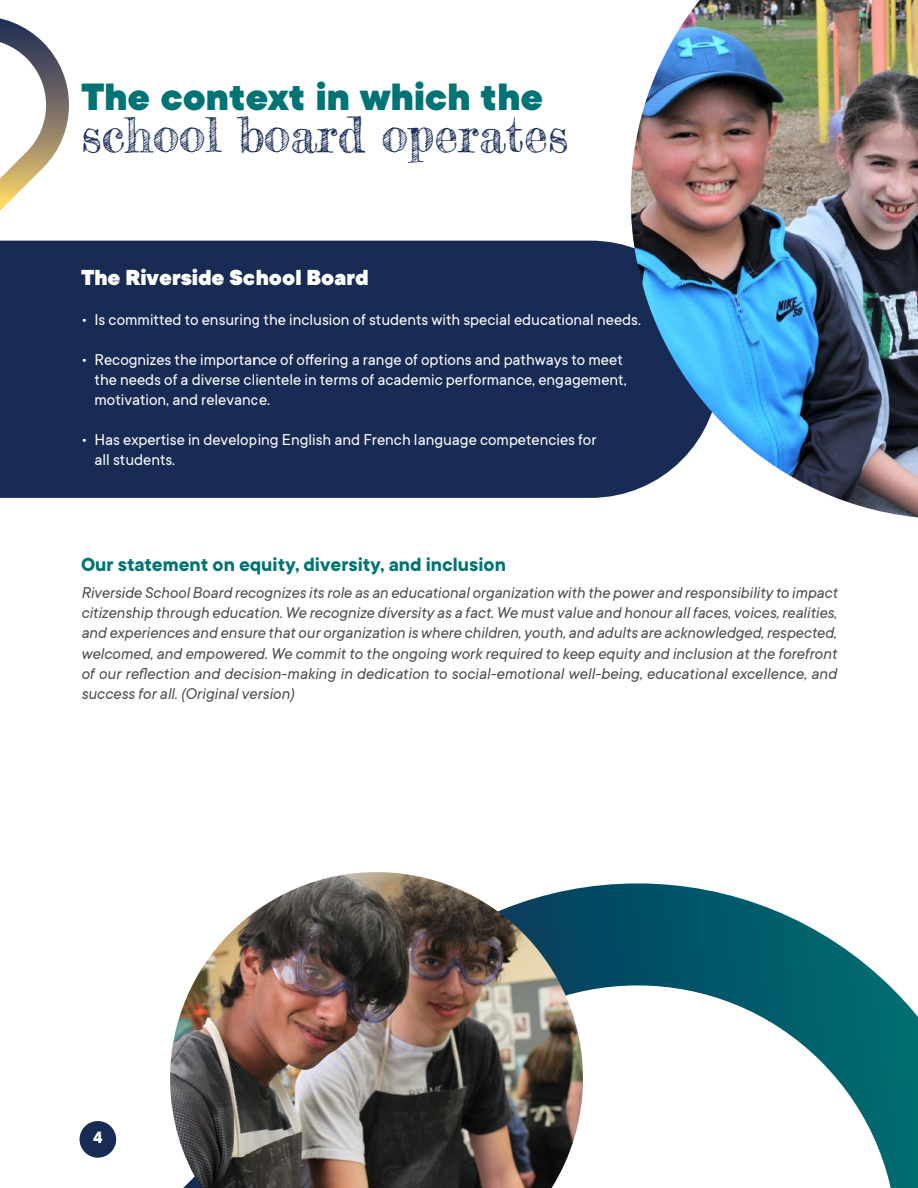
<style>
.page{position:relative;width:918px;height:1188px;background:#fff}
.page>*{position:absolute;margin:0;border:0;box-sizing:border-box;transform-origin:0 0}
.t1{font:48px "Frederickathe Greatest";color:#172b54}
.t2{font:900 42px "TT Commons";color:#007474}
.t3{font:900 24px "TT Commons";color:#fff}
.t4{font:700 21px "TT Commons";color:#007474}
.t5{font:700 18px "TT Commons";color:#fff}
.t6{font:italic 17.25px/20.2px "TT Commons";color:#4d4d4f;text-align:justify}
.t7{font:17.25px/20.2px "TT Commons";color:#fff}
</style>
<div class="page">
<div style="left:0;top:241px;width:352px;height:257px;background:#172b54"></div>
<svg style="left:0;top:18px;width:98px;height:275px"></svg>
<svg style="left:79px;top:883px;width:839px;height:305px"></svg>
<img style="left:845px;top:501px;width:73px;height:16px">
<img style="left:170px;top:872px;width:413px;height:316px">
<img style="left:352px;top:0;width:566px;height:501px">
<h2 class="t2" style="left:81px;top:73px;width:464px">The context in which the</h2>
<h1 class="t1" style="left:81px;top:106px;width:489px">school board operates</h1>
<h3 class="t3" style="left:81px;top:264px;width:289px">The Riverside School Board</h3>
<p class="t7" style="left:81px;top:310px;width:562px">• Is committed to ensuring the inclusion of students with special educational needs.</p>
<p class="t7" style="left:95px;top:349px;width:534px;text-indent:-14px">• Recognizes the importance of offering a range of options and pathways to meet the needs of a diverse clientele in terms of academic performance, engagement, motivation, and relevance.</p>
<p class="t7" style="left:95px;top:430px;width:504px;text-indent:-14px">• Has expertise in developing English and French language competencies for all students.</p>
<p class="t4" style="left:81px;top:553px;width:426px">Our statement on equity, diversity, and inclusion</p>
<p class="t6" style="left:81px;top:583px;width:758px">Riverside School Board recognizes its role as an educational organization with the power and responsibility to impact citizenship through education. We recognize diversity as a fact. We must value and honour all faces, voices, realities, and experiences and ensure that our organization is where children, youth, and adults are acknowledged, respected, welcomed, and empowered. We commit to the ongoing work required to keep equity and inclusion at the forefront of our reflection and decision-making in dedication to social-emotional well-being, educational excellence, and success for all. (Original version)</p>
<p class="t5" style="left:93px;top:1127px;width:11px">4</p>
</div>
